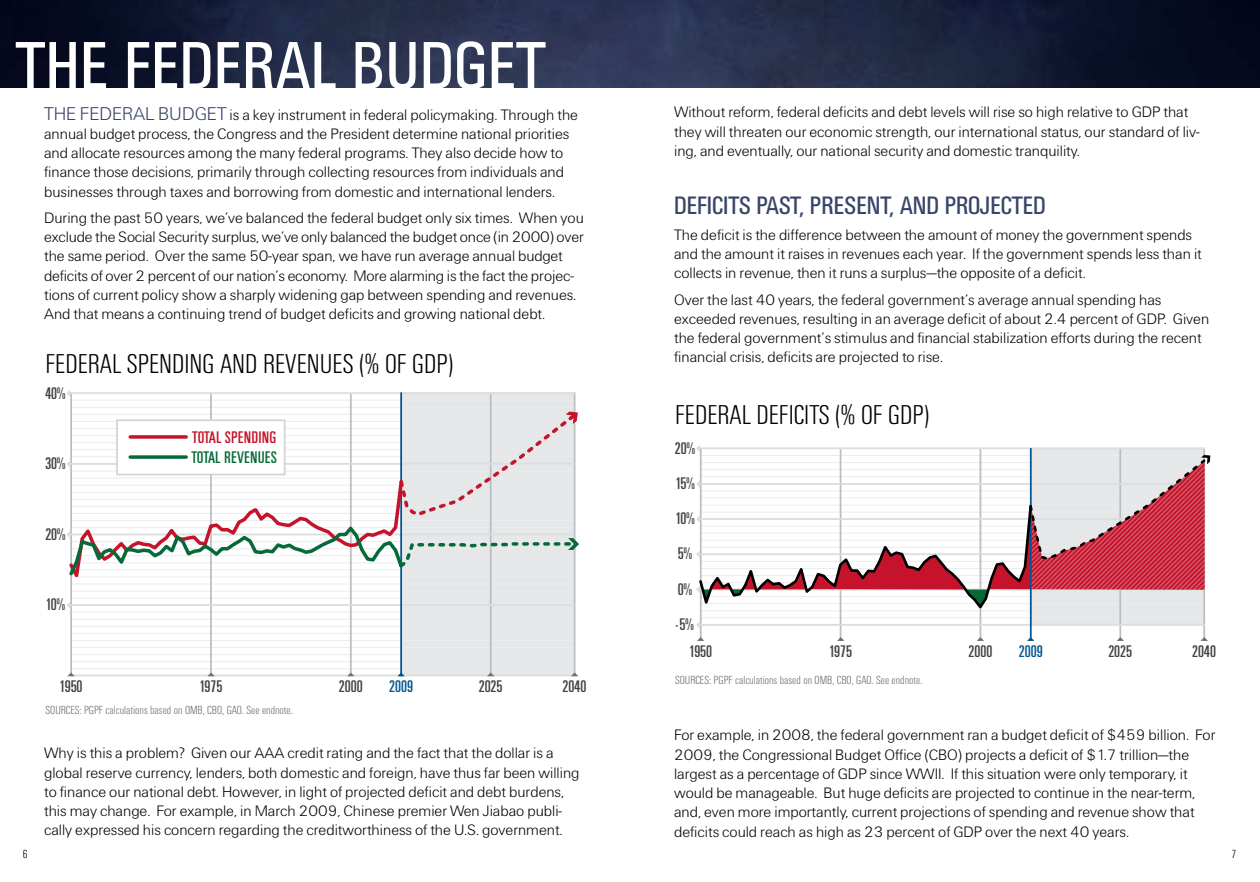
<style>
.page{position:relative;width:1260px;height:882px;background:#fff}
.page>*{position:absolute;margin:0;border:0;box-sizing:border-box;transform-origin:0 0}
.t1{font:70px "Univers U57";letter-spacing:.01em;color:#fff}
.t2{font:28.35px "Univers U47";color:#000}
.t3{font:26.25px "Univers U57";color:#394568}
.t4{font:17.5px "Univers U59";letter-spacing:-.04em;color:#414142}
.t5{font:17.5px "Univers U59";letter-spacing:.01em;color:#c4132a}
.t6{font:17.5px "Univers U59";letter-spacing:.01em;color:#056a37}
.t7{font:17.5px "Univers U59";letter-spacing:-.04em;color:#00548f}
.t8{font:15.75px/19.2px "Univers U45";color:#000}
.t9{font:12.25px "Univers U47";color:#6d6f71}
.t10{font:12.25px "Univers U47";color:#000}
.s1{font-size:19.25px;color:#394568}
</style>
<div class="page">
<img style="left:0;top:0;width:1260px;height:87px">
<div style="left:401px;top:392px;width:174px;height:284px;background:#e6e7e8"></div>
<hr style="left:71px;top:668px;width:504px;height:1px;background:#ebeced">
<hr style="left:71px;top:661px;width:504px;height:1px;background:#ebeced">
<hr style="left:71px;top:654px;width:504px;height:1px;background:#ebeced">
<hr style="left:71px;top:647px;width:504px;height:1px;background:#ebeced">
<hr style="left:71px;top:640px;width:504px;height:1px;background:#ebeced">
<hr style="left:71px;top:633px;width:504px;height:1px;background:#ebeced">
<hr style="left:71px;top:626px;width:504px;height:1px;background:#ebeced">
<hr style="left:71px;top:612px;width:504px;height:1px;background:#ebeced">
<hr style="left:71px;top:619px;width:504px;height:1px;background:#ebeced">
<hr style="left:71px;top:598px;width:504px;height:1px;background:#ebeced">
<hr style="left:71px;top:591px;width:504px;height:1px;background:#ebeced">
<hr style="left:71px;top:400px;width:504px;height:1px;background:#ebeced">
<hr style="left:71px;top:407px;width:504px;height:1px;background:#ebeced">
<hr style="left:70px;top:392px;width:2px;height:284px;background:#bcbdc0">
<hr style="left:210px;top:393px;width:2px;height:283px;background:#bcbdc0">
<hr style="left:350px;top:393px;width:2px;height:283px;background:#bcbdc0">
<hr style="left:490px;top:393px;width:2px;height:283px;background:#bcbdc0">
<hr style="left:574px;top:392px;width:1px;height:284px;background:#bcbdc0">
<hr style="left:68px;top:392px;width:507px;height:2px;background:#dcddde">
<hr style="left:68px;top:604px;width:507px;height:2px;background:#dcddde">
<hr style="left:71px;top:675px;width:507px;height:1px;background:#dcddde">
<hr style="left:400px;top:392px;width:2px;height:284px;background:#00548f">
<svg style="left:207px;top:673px;width:8px;height:3px"></svg>
<svg style="left:67px;top:673px;width:8px;height:3px"></svg>
<svg style="left:347px;top:673px;width:8px;height:3px"></svg>
<svg style="left:397px;top:673px;width:8px;height:3px"></svg>
<svg style="left:487px;top:673px;width:7px;height:3px"></svg>
<svg style="left:571px;top:673px;width:7px;height:3px"></svg>
<svg style="left:67px;top:410px;width:512px;height:176px"></svg>
<div style="left:117px;top:420px;width:168px;height:55px;background:#fff"></div>
<div style="left:116px;top:419px;width:170px;height:56px;border:2px solid #d1d3d4"></div>
<svg style="left:130px;top:435px;width:56px;height:4px"></svg>
<svg style="left:130px;top:455px;width:56px;height:4px"></svg>
<div style="left:1031px;top:448px;width:173px;height:177px;background:#e6e7e8"></div>
<hr style="left:701px;top:617px;width:503px;height:1px;background:#ebeced">
<hr style="left:700px;top:448px;width:2px;height:192px;background:#bcbdc0">
<hr style="left:840px;top:449px;width:1px;height:191px;background:#bcbdc0">
<hr style="left:980px;top:449px;width:1px;height:191px;background:#bcbdc0">
<hr style="left:1119px;top:449px;width:2px;height:191px;background:#bcbdc0">
<hr style="left:1203px;top:448px;width:2px;height:192px;background:#bcbdc0">
<hr style="left:698px;top:624px;width:507px;height:2px;background:#dcddde">
<hr style="left:1030px;top:448px;width:2px;height:193px;background:#00548f">
<svg style="left:696px;top:621px;width:4px;height:8px"></svg>
<svg style="left:837px;top:637px;width:7px;height:4px"></svg>
<svg style="left:697px;top:637px;width:7px;height:4px"></svg>
<svg style="left:977px;top:637px;width:7px;height:4px"></svg>
<svg style="left:1027px;top:637px;width:7px;height:4px"></svg>
<svg style="left:1117px;top:637px;width:7px;height:4px"></svg>
<svg style="left:1201px;top:637px;width:7px;height:4px"></svg>
<svg style="left:696px;top:445px;width:514px;height:167px"></svg>
<h1 class="t1" style="left:16px;top:24px;width:531px">THE FEDERAL BUDGET</h1>
<p class="t8" style="left:44px;top:106px;width:535px"><span class="s1">THE FEDERAL BUDGET</span> is a key instrument in federal policymaking. Through the annual budget process, the Congress and the President determine national priorities and allocate resources among the many federal programs. They also decide how to finance those decisions, primarily through collecting resources from individuals and businesses through taxes and borrowing from domestic and international lenders.</p>
<p class="t8" style="left:44px;top:209px;width:541px">During the past 50 years, we’ve balanced the federal budget only six times. When you exclude the Social Security surplus, we’ve only balanced the budget once (in 2000) over the same period. Over the same 50-year span, we have run average annual budget deficits of over 2 percent of our nation’s economy. More alarming is the fact the projec&shy;tions of current policy show a sharply widening gap between spending and revenues.<br>And that means a continuing trend of budget deficits and growing national debt.</p>
<h2 class="t2" style="left:46px;top:345px;width:409px">FEDERAL SPENDING AND REVENUES (% OF GDP)</h2>
<p class="t4" style="left:45px;top:383px;width:22px">40%</p>
<p class="t4" style="left:45px;top:453px;width:22px">30%</p>
<p class="t4" style="left:45px;top:523px;width:22px">20%</p>
<p class="t4" style="left:45px;top:594px;width:21px">10%</p>
<p class="t5" style="left:192px;top:427px;width:85px">TOTAL SPENDING</p>
<p class="t6" style="left:191px;top:447px;width:87px">TOTAL REVENUES</p>
<p class="t4" style="left:59px;top:676px;width:25px">1950</p>
<p class="t4" style="left:199px;top:676px;width:25px">1975</p>
<p class="t4" style="left:339px;top:676px;width:26px">2000</p>
<p class="t7" style="left:389px;top:676px;width:26px">2009</p>
<p class="t4" style="left:478px;top:676px;width:26px">2025</p>
<p class="t4" style="left:562px;top:676px;width:26px">2040</p>
<p class="t9" style="left:46px;top:701px;width:249px">SOURCES: PGPF calculations based on OMB, CBO, GAO. See endnote.</p>
<p class="t8" style="left:44px;top:745px;width:537px">Why is this a problem? Given our AAA credit rating and the fact that the dollar is a global reserve currency, lenders, both domestic and foreign, have thus far been willing to finance our national debt. However, in light of projected deficit and debt burdens, this may change. For example, in March 2009, Chinese premier Wen Jiabao publi&shy;cally expressed his concern regarding the creditworthiness of the U.S. government.</p>
<p class="t8" style="left:674px;top:104px;width:527px">Without reform, federal deficits and debt levels will rise so high relative to GDP that they will threaten our economic strength, our international status, our standard of liv&shy;ing, and eventually, our national security and domestic tranquility.</p>
<h3 class="t3" style="left:674px;top:189px;width:373px">DEFICITS PAST, PRESENT, AND PROJECTED</h3>
<p class="t8" style="left:674px;top:226px;width:529px">The deficit is the difference between the amount of money the government spends and the amount it raises in revenues each year. If the government spends less than it collects in revenue, then it runs a surplus—the opposite of a deficit.</p>
<p class="t8" style="left:674px;top:291px;width:537px">Over the last 40 years, the federal government’s average annual spending has exceeded revenues, resulting in an average deficit of about 2.4 percent of GDP. Given the federal government’s stimulus and financial stabilization efforts during the recent financial crisis, deficits are projected to rise.</p>
<h2 class="t2" style="left:675px;top:395px;width:256px">FEDERAL DEFICITS (% OF GDP)</h2>
<p class="t4" style="left:675px;top:437px;width:22px">20%</p>
<p class="t4" style="left:675px;top:473px;width:21px">15%</p>
<p class="t4" style="left:675px;top:508px;width:21px">10%</p>
<p class="t4" style="left:678px;top:543px;width:16px">5%</p>
<p class="t4" style="left:678px;top:578px;width:16px">0%</p>
<p class="t4" style="left:676px;top:614px;width:20px">-5%</p>
<p class="t4" style="left:689px;top:641px;width:25px">1950</p>
<p class="t4" style="left:829px;top:641px;width:25px">1975</p>
<p class="t4" style="left:968px;top:641px;width:26px">2000</p>
<p class="t7" style="left:1019px;top:641px;width:26px">2009</p>
<p class="t4" style="left:1108px;top:641px;width:26px">2025</p>
<p class="t4" style="left:1192px;top:641px;width:26px">2040</p>
<p class="t9" style="left:675px;top:672px;width:249px">SOURCES: PGPF calculations based on OMB, CBO, GAO. See endnote.</p>
<p class="t8" style="left:674px;top:727px;width:543px">For example, in 2008, the federal government ran a budget deficit of $459 billion. For 2009, the Congressional Budget Office (CBO) projects a deficit of $1.7 trillion—the largest as a percentage of GDP since WWII. If this situation were only temporary, it would be manageable. But huge deficits are projected to continue in the near-term, and, even more importantly, current projections of spending and revenue show that deficits could reach as high as 23 percent of GDP over the next 40 years.</p>
<p class="t10" style="left:23px;top:846px;width:6px">6</p>
<p class="t10" style="left:1231px;top:846px;width:6px">7</p>
</div>
